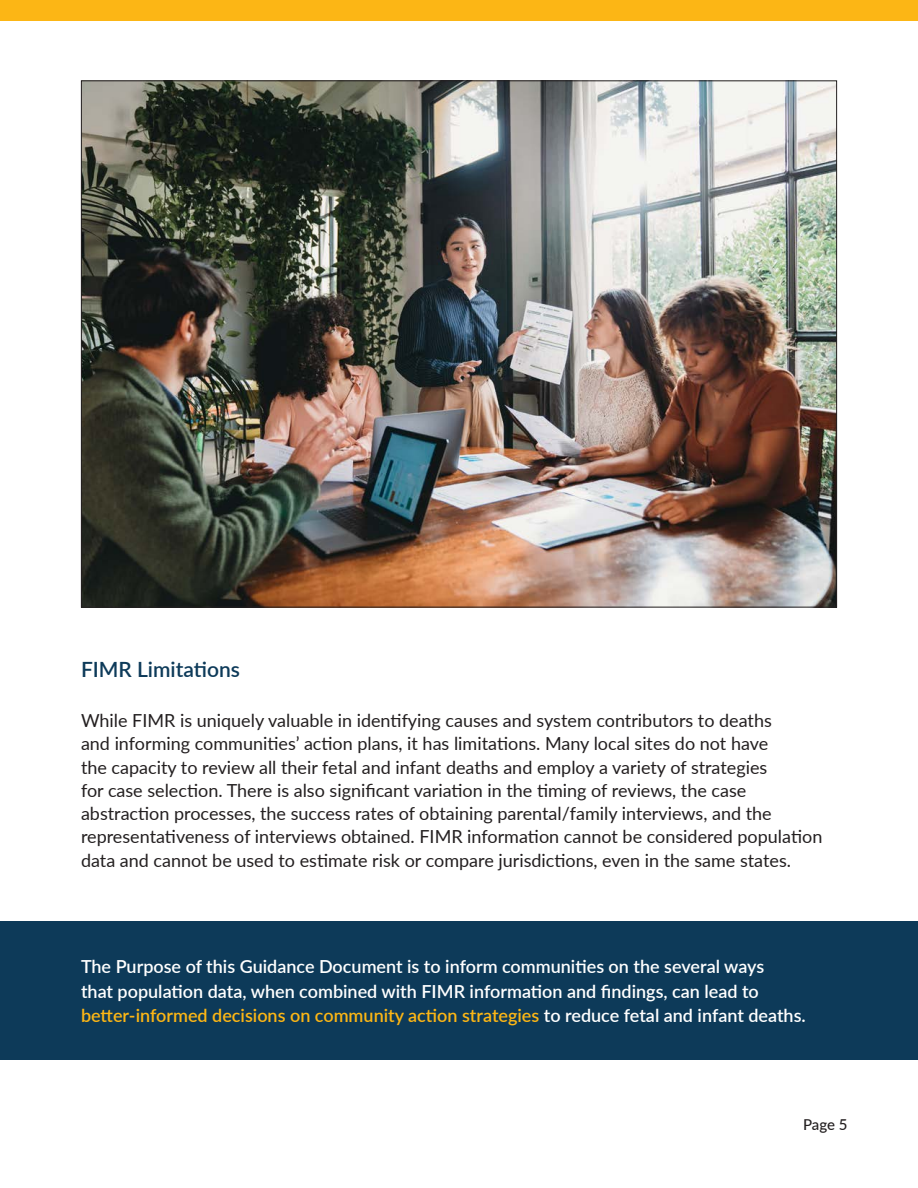
<style>
.page{position:relative;width:918px;height:1188px;background:#fff}
.page>*{position:absolute;margin:0;border:0;box-sizing:border-box;transform-origin:0 0}
.Subsection_Heading{font:600 21px "Lato";color:#0d3a59}
.Body_Copy_-_Standard{font:18px/23.2px "Lato";color:#231f20}
.Breakout_Body__Optio{font:600 18px/24.8px "Lato";color:#fff}
.t1{font:500 15px "Lato";color:#231f20}
.s1{color:#fcb615}
</style>
<div class="page">
<div style="left:0;top:0;width:918px;height:20px;background:#fcb615"></div>
<div style="left:0;top:921px;width:918px;height:139px;background:#0d3a59"></div>
<img style="left:83px;top:82px;width:752px;height:524px">
<p class="Subsection_Heading" style="left:81px;top:654px;width:161px">FIMR Limitations</p>
<p class="Body_Copy_-_Standard" style="left:81px;top:708px;width:743px">While FIMR is uniquely valuable in identifying causes and system contributors to deaths<br>and informing communities’ action plans, it has limitations. Many local sites do not have<br>the capacity to review all their fetal and infant deaths and employ a variety of strategies<br>for case selection. There is also significant variation in the timing of reviews, the case abstraction processes, the success rates of obtaining parental/family interviews, and the representativeness of interviews obtained. FIMR information cannot be considered population data and cannot be used to estimate risk or compare jurisdictions, even in the same states.</p>
<p class="Breakout_Body__Optio" style="left:81px;top:953px;width:726px">The Purpose of this Guidance Document is to inform communities on the several ways<br>that population data, when combined with FIMR information and findings, can lead to <span class="s1">better-informed decisions on community action strategies</span> to reduce fetal and infant deaths.</p>
<p class="t1" style="left:803px;top:1114px;width:46px">Page 5</p>
</div>
